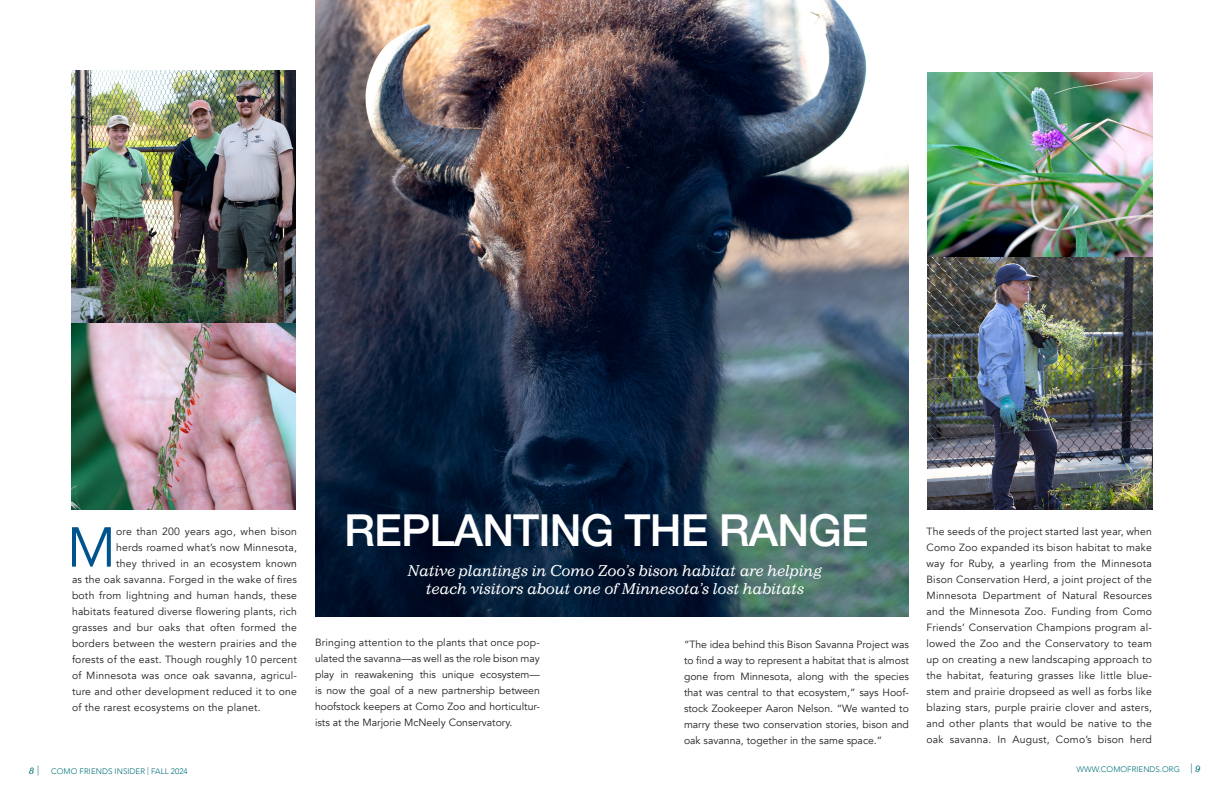
<style>
.page{position:relative;width:1224px;height:792px;background:#fff}
.page>*{position:absolute;margin:0;border:0;box-sizing:border-box;transform-origin:0 0}
.t1{font:55.6px "Avenir";color:#00538d}
.t2{font:500 44px "Helvetica Neue";letter-spacing:-.02em;color:#fff}
.t3{font:italic 15px/18px "Impressum Std";letter-spacing:-.02em;color:#fff;text-align:center}
.t4{font:10.4px/16px "Avenir";letter-spacing:.02em;color:#231f20;text-align:justify}
.t5{font:italic 10px "Impressum Std";color:#007078}
.t6{font:300 8px "Avenir";letter-spacing:.005em;color:#007078}
.s1{font-family:"Avenir";font-weight:300;font-style:normal}
.s2{font-size:10px}
.s3{font-family:"Impressum Std";font-weight:400;font-style:italic;font-size:10px}
</style>
<div class="page">
<img style="left:315px;top:0;width:594px;height:616px">
<img style="left:71px;top:71px;width:225px;height:439px">
<img style="left:927px;top:72px;width:225px;height:438px">
<p class="t1" style="left:67px;top:514px;width:51px">M</p>
<p class="t4" style="left:116px;top:523px;width:182px">ore than 200 years ago, when bison</p>
<p class="t4" style="left:116px;top:539px;width:182px">herds roamed what’s now Minnesota,</p>
<p class="t4" style="left:116px;top:555px;width:182px">they thrived in an ecosystem known</p>
<p class="t4" style="left:72px;top:571px;width:227px">as the oak savanna. Forged in the wake of fires</p>
<p class="t4" style="left:72px;top:587px;width:227px">both from lightning and human hands, these</p>
<p class="t4" style="left:72px;top:603px;width:227px">habitats featured diverse flowering plants, rich</p>
<p class="t4" style="left:72px;top:619px;width:227px">grasses and bur oaks that often formed the</p>
<p class="t4" style="left:72px;top:635px;width:226px">borders between the western prairies and the</p>
<p class="t4" style="left:72px;top:651px;width:226px">forests of the east. Though roughly 10 percent</p>
<p class="t4" style="left:72px;top:667px;width:227px">of Minnesota was once oak savanna, agricul-</p>
<p class="t4" style="left:72px;top:683px;width:226px">ture and other development reduced it to one</p>
<p class="t4" style="left:72px;top:699px;width:190px">of the rarest ecosystems on the planet.</p>
<p class="t2" style="left:344px;top:495px;width:526px">REPLANTING THE RANGE</p>
<p class="t3" style="left:408px;top:562px;width:416px">Native plantings in Como Zoo’s bison habitat are helping teach visitors about one of Minnesota’s lost habitats</p>
<p class="t4" style="left:315px;top:635px;width:226px">Bringing attention to the plants that once pop&shy;ulated the savanna—as well as the role bison may play in reawakening this unique ecosystem— is now the goal of a new partnership between hoofstock keepers at Como Zoo and horticultur&shy;ists at the Marjorie McNeely Conservatory.</p>
<p class="t4" style="left:684px;top:637px;width:227px">“The idea behind this Bison Savanna Project was to find a way to represent a habitat that is almost gone from Minnesota, along with the species that was central to that ecosystem,” says Hoof&shy;stock Zookeeper Aaron Nelson. “We wanted to marry these two conservation stories, bison and oak savanna, together in the same space.”</p>
<p class="t4" style="left:927px;top:523px;width:227px">The seeds of the project started last year, when Como Zoo expanded its bison habitat to make way for Ruby, a yearling from the Minnesota Bison Conservation Herd, a joint project of the Minnesota Department of Natural Resources and the Minnesota Zoo. Funding from Como Friends’ Conservation Champions program al&shy;lowed the Zoo and the Conservatory to team up on creating a new landscaping approach to the habitat, featuring grasses like little blue&shy;stem and prairie dropseed as well as forbs like blazing stars, purple prairie clover and asters, and other plants that would be native to the oak savanna. In August, Como’s bison herd</p>
<p class="t5" style="left:29px;top:764px;width:12px">8 <span class="s1">|</span></p>
<p class="t6" style="left:51px;top:766px;width:138px">COMO FRIENDS INSIDER | FALL 2024</p>
<p class="t6" style="left:1077px;top:765px;width:126px">WWW.COMOFRIENDS.ORG <span class="s2">|</span> <span class="s3">9</span></p>
</div>
